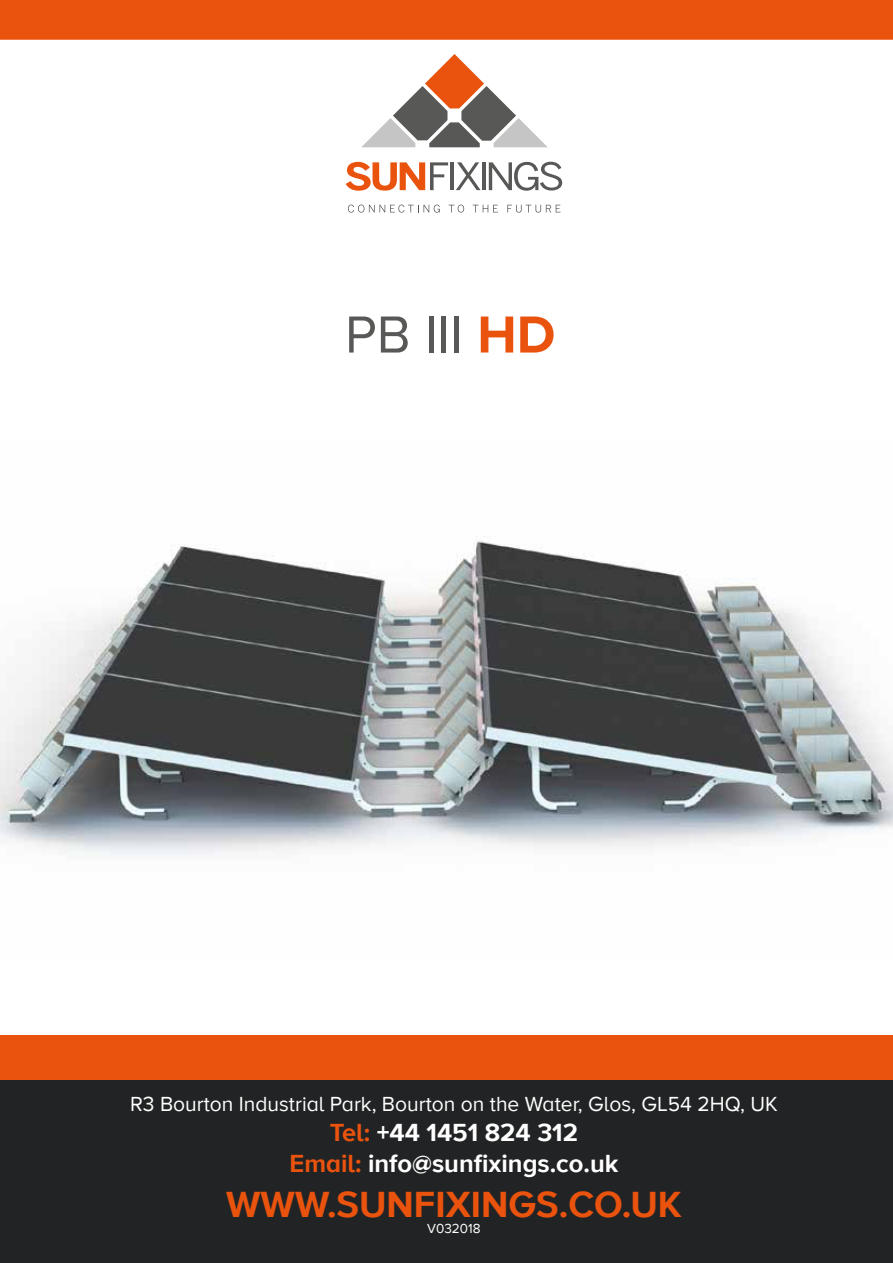
<style>
.page{position:relative;width:893px;height:1263px;background:#fff}
.page>*{position:absolute;margin:0;border:0;box-sizing:border-box;transform-origin:0 0}
.t1{font:54px "Proxima Nova A";color:#585856}
.t2{font:700 37.5px "Proxima Nova A";color:#e9530e}
.t3{font:700 25.5px/30.6px "Proxima Nova A";color:#fff;text-align:center}
.t4{font:21px "Proxima Nova A";color:#fff}
.t5{font:13.5px "Proxima Nova A";color:#fff}
.s1{font-weight:700;color:#e9530e}
.s2{color:#e9530e}
</style>
<div class="page">
<div style="left:0;top:0;width:893px;height:40px;background:#e9530e"></div>
<div style="left:0;top:1078px;width:893px;height:185px;background:#222324"></div>
<div style="left:0;top:1035px;width:893px;height:45px;background:#e9530e"></div>
<svg style="left:346px;top:162px;width:102px;height:29px"></svg>
<hr style="left:450px;top:162px;width:3px;height:28px;background:#585856">
<svg style="left:456px;top:162px;width:25px;height:28px"></svg>
<hr style="left:482px;top:162px;width:4px;height:28px;background:#585856">
<svg style="left:489px;top:162px;width:73px;height:29px"></svg>
<svg style="left:348px;top:205px;width:92px;height:8px"></svg>
<svg style="left:449px;top:205px;width:15px;height:8px"></svg>
<svg style="left:473px;top:205px;width:25px;height:7px"></svg>
<svg style="left:507px;top:205px;width:53px;height:8px"></svg>
<svg style="left:362px;top:54px;width:185px;height:93px"></svg>
<img style="left:0;top:541px;width:893px;height:315px">
<h1 class="t1" style="left:345px;top:304px;width:212px">PB III <span class="s1">HD</span></h1>
<p class="t4" style="left:130px;top:1092px;width:649px">R3 Bourton Industrial Park, Bourton on the Water, Glos, GL54 2HQ, UK</p>
<p class="t3" style="left:289px;top:1119px;width:330px"><span class="s2">Tel:</span> +44 1451 824 312<br><span class="s2">Email:</span> info@sunfixings.co.uk</p>
<h2 class="t2" style="left:226px;top:1183px;width:457px">WWW.SUNFIXINGS.CO.UK</h2>
<p class="t5" style="left:427px;top:1221px;width:55px">V032018</p>
</div>
